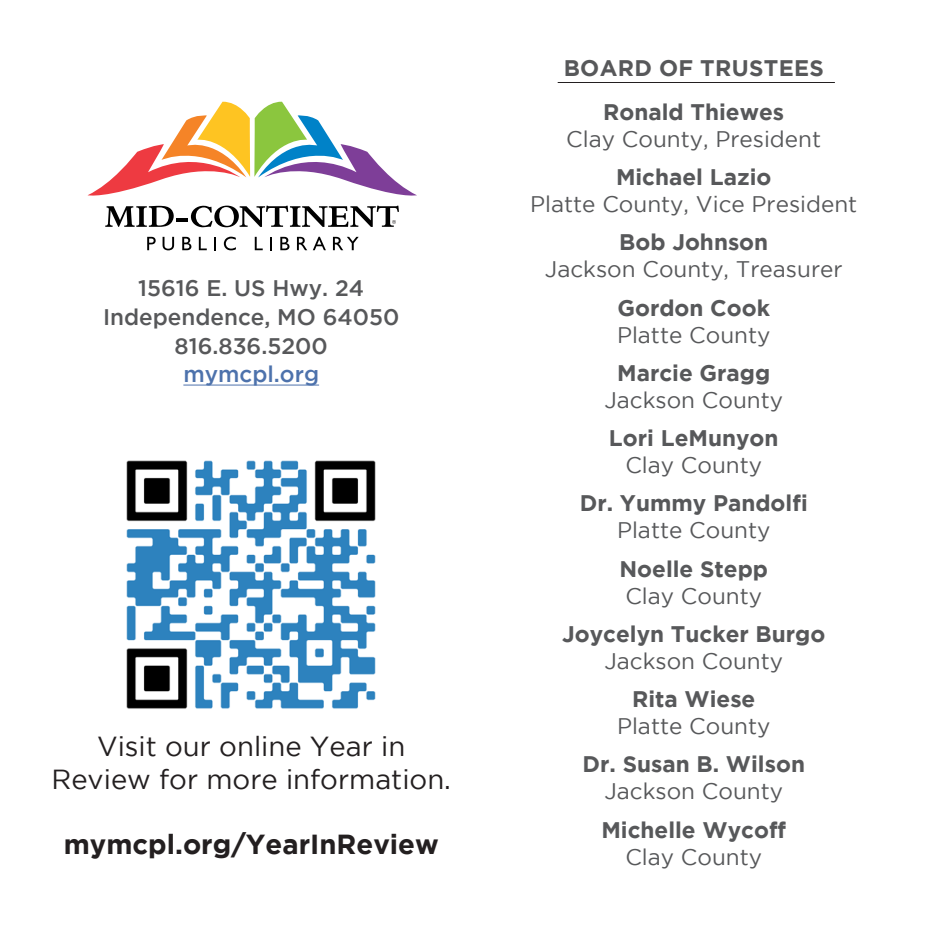
<style>
.page{position:relative;width:945px;height:945px;background:#fff}
.page>*{position:absolute;margin:0;border:0;box-sizing:border-box;transform-origin:0 0}
.Body_text{font:27.5px/32.5px "Gotham";color:#231f20;text-align:center}
.Body_text-2{font:700 27.5px "Gotham";color:#231f20}
.BOT_names{font:22.5px "Gotham";color:#57585a}
.BOT_names_bold{font:700 22.5px "Gotham";color:#57585a}
.Anniv_Branch{font:500 22.5px "Gotham";color:#57585a}
.Anniv_Branch-2{font:500 22.5px "Gotham";color:#4d72ac}
</style>
<div class="page">
<svg style="left:147px;top:237px;width:9px;height:13px"></svg>
<svg style="left:163px;top:237px;width:11px;height:13px"></svg>
<svg style="left:182px;top:237px;width:9px;height:13px"></svg>
<svg style="left:199px;top:237px;width:8px;height:13px"></svg>
<svg style="left:214px;top:237px;width:2px;height:13px"></svg>
<svg style="left:224px;top:237px;width:12px;height:13px"></svg>
<svg style="left:255px;top:237px;width:8px;height:13px"></svg>
<svg style="left:270px;top:237px;width:2px;height:13px"></svg>
<svg style="left:280px;top:237px;width:9px;height:13px"></svg>
<svg style="left:297px;top:237px;width:10px;height:13px"></svg>
<svg style="left:313px;top:237px;width:13px;height:13px"></svg>
<svg style="left:333px;top:237px;width:26px;height:13px"></svg>
<svg style="left:88px;top:102px;width:329px;height:94px"></svg>
<svg style="left:105px;top:206px;width:294px;height:21px"></svg>
<img style="left:126px;top:460px;width:250px;height:249px">
<hr style="left:183px;top:385px;width:136px;height:1px;background:#4d72ac">
<hr style="left:558px;top:82px;width:277px;height:1px;background:#231f20">
<p class="Anniv_Branch" style="left:138px;top:275px;width:227px">15616 E. US Hwy. 24</p>
<p class="Anniv_Branch" style="left:103px;top:304px;width:298px">Independence, MO 64050</p>
<p class="Anniv_Branch" style="left:175px;top:333px;width:155px">816.836.5200</p>
<p class="Anniv_Branch-2" style="left:183px;top:362px;width:137px">mymcpl.org</p>
<p class="Body_text" style="left:51px;top:730px;width:401px">Visit our online Year in<br>Review for more information.</p>
<p class="Body_text-2" style="left:64px;top:828px;width:376px">mymcpl.org/YearInReview</p>
<p class="BOT_names_bold" style="left:564px;top:55px;width:262px">BOARD OF TRUSTEES</p>
<p class="BOT_names_bold" style="left:603px;top:99px;width:182px">Ronald Thiewes</p>
<p class="BOT_names" style="left:566px;top:127px;width:256px">Clay County, President</p>
<p class="BOT_names_bold" style="left:616px;top:164px;width:157px">Michael Lazio</p>
<p class="BOT_names" style="left:530px;top:192px;width:329px">Platte County, Vice President</p>
<p class="BOT_names_bold" style="left:619px;top:229px;width:151px">Bob Johnson</p>
<p class="BOT_names" style="left:545px;top:257px;width:299px">Jackson County, Treasurer</p>
<p class="BOT_names_bold" style="left:617px;top:295px;width:154px">Gordon Cook</p>
<p class="BOT_names" style="left:617px;top:322px;width:155px">Platte County</p>
<p class="BOT_names_bold" style="left:617px;top:360px;width:155px">Marcie Gragg</p>
<p class="BOT_names" style="left:604px;top:388px;width:180px">Jackson County</p>
<p class="BOT_names_bold" style="left:609px;top:425px;width:171px">Lori LeMunyon</p>
<p class="BOT_names" style="left:625px;top:453px;width:138px">Clay County</p>
<p class="BOT_names_bold" style="left:580px;top:490px;width:229px">Dr. Yummy Pandolfi</p>
<p class="BOT_names" style="left:617px;top:518px;width:155px">Platte County</p>
<p class="BOT_names_bold" style="left:620px;top:556px;width:150px">Noelle Stepp</p>
<p class="BOT_names" style="left:625px;top:583px;width:138px">Clay County</p>
<p class="BOT_names_bold" style="left:562px;top:621px;width:265px">Joycelyn Tucker Burgo</p>
<p class="BOT_names" style="left:604px;top:649px;width:180px">Jackson County</p>
<p class="BOT_names_bold" style="left:632px;top:686px;width:125px">Rita Wiese</p>
<p class="BOT_names" style="left:617px;top:714px;width:155px">Platte County</p>
<p class="BOT_names_bold" style="left:583px;top:751px;width:224px">Dr. Susan B. Wilson</p>
<p class="BOT_names" style="left:604px;top:779px;width:180px">Jackson County</p>
<p class="BOT_names_bold" style="left:601px;top:817px;width:186px">Michelle Wycoff</p>
<p class="BOT_names" style="left:625px;top:844px;width:138px">Clay County</p>
</div>
